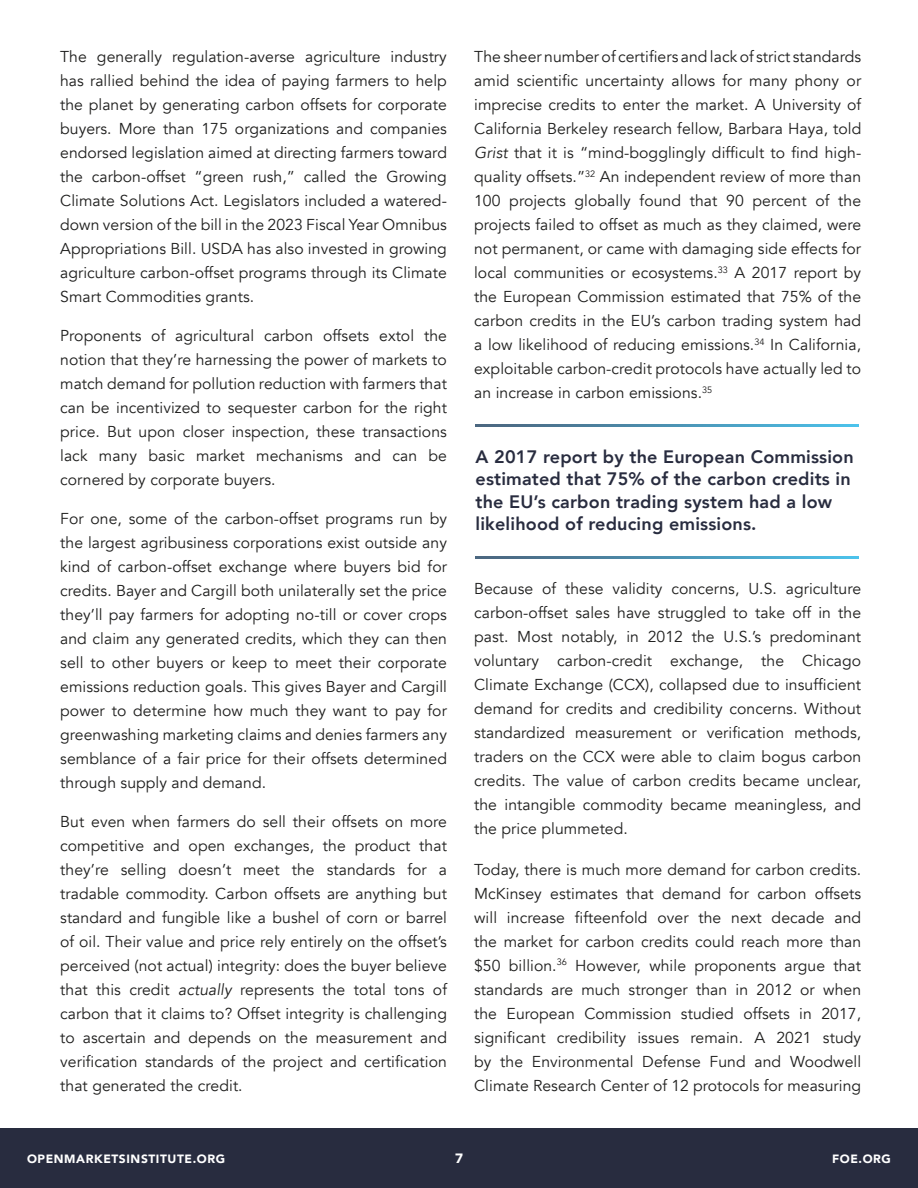
<style>
.page{position:relative;width:918px;height:1188px;background:#fff}
.page>*{position:absolute;margin:0;border:0;box-sizing:border-box;transform-origin:0 0}
.t1{font:800 18px/22.5px "Avenir";letter-spacing:.01em;color:#282c3f}
.t2{font:15.75px/24px "Avenir";letter-spacing:.005em;color:#1e1e1d;text-align:justify}
.t3{font:900 13.5px "Avenir";color:#fff}
.t4{font:900 12px "Avenir";letter-spacing:.05em;color:#fff}
.s1{font-style:italic}
</style>
<div class="page">
<div style="left:0;top:1128px;width:918px;height:60px;background:#282c3f"></div>
<svg style="left:476px;top:556px;width:383px;height:3px"></svg>
<svg style="left:476px;top:424px;width:383px;height:3px"></svg>
<p class="t2" style="left:60px;top:45px;width:388px">The generally regulation-averse agriculture industry has rallied behind the idea of paying farmers to help the planet by generating carbon offsets for corporate buyers. More than 175 organizations and companies endorsed legislation aimed at directing farmers toward the carbon-offset “green rush,” called the Growing Climate Solutions Act. Legislators included a watered&shy;down version of the bill in the 2023 Fiscal Year Omnibus Appropriations Bill. USDA has also invested in growing agriculture carbon-offset programs through its Climate Smart Commodities grants.</p>
<p class="t2" style="left:60px;top:324px;width:388px">Proponents of agricultural carbon offsets extol the notion that they’re harnessing the power of markets to match demand for pollution reduction with farmers that can be incentivized to sequester carbon for the right price. But upon closer inspection, these transactions lack many basic market mechanisms and can be cornered by corporate buyers.</p>
<p class="t2" style="left:60px;top:507px;width:388px">For one, some of the carbon-offset programs run by the largest agribusiness corporations exist outside any kind of carbon-offset exchange where buyers bid for credits. Bayer and Cargill both unilaterally set the price they’ll pay farmers for adopting no-till or cover crops and claim any generated credits, which they can then sell to other buyers or keep to meet their corporate emissions reduction goals. This gives Bayer and Cargill power to determine how much they want to pay for greenwashing marketing claims and denies farmers any semblance of a fair price for their offsets determined through supply and demand.</p>
<p class="t2" style="left:60px;top:810px;width:388px">But even when farmers do sell their offsets on more competitive and open exchanges, the product that they’re selling doesn’t meet the standards for a tradable commodity. Carbon offsets are anything but standard and fungible like a bushel of corn or barrel of oil. Their value and price rely entirely on the offset’s perceived (not actual) integrity: does the buyer believe that this credit <span class="s1">actually</span> represents the total tons of carbon that it claims to? Offset integrity is challenging to ascertain and depends on the measurement and verification standards of the project and certification that generated the credit.</p>
<p class="t2" style="left:474px;top:45px;width:389px">The sheer number of certifiers andlack of strict standards amid scientific uncertainty allows for many phony or imprecise credits to enter the market. A University of California Berkeley research fellow, Barbara Haya, told <span class="s1">Grist</span> that it is “mind-bogglingly difficult to find high&shy;quality offsets.”<sup>32</sup> An independent review of more than 100 projects globally found that 90 percent of the projects failed to offset as much as they claimed, were not permanent, or came with damaging side effects for local communities or ecosystems.<sup>33</sup> A 2017 report by the European Commission estimated that 75% of the carbon credits in the EU’s carbon trading system had a low likelihood of reducing emissions.<sup>34</sup> In California, exploitable carbon-credit protocols have actually led to an increase in carbon emissions.<sup>35</sup></p>
<p class="t1" style="left:476px;top:445px;width:380px">A 2017 report by the European Commission estimated that 75% of the carbon credits in the EU’s carbon trading system had a low likelihood of reducing emissions.</p>
<p class="t2" style="left:474px;top:577px;width:389px">Because of these validity concerns, U.S. agriculture carbon-offset sales have struggled to take off in the past. Most notably, in 2012 the U.S.’s predominant voluntary carbon-credit exchange, the Chicago Climate Exchange (CCX), collapsed due to insufficient demand for credits and credibility concerns. Without standardized measurement or verification methods, traders on the CCX were able to claim bogus carbon credits. The value of carbon credits became unclear, the intangible commodity became meaningless, and the price plummeted.</p>
<p class="t2" style="left:474px;top:857px;width:389px">Today, there is much more demand for carbon credits.<br>McKinsey estimates that demand for carbon offsets will increase fifteenfold over the next decade and the market for carbon credits could reach more than $50 billion.<sup>36</sup> However, while proponents argue that standards are much stronger than in 2012 or when the European Commission studied offsets in 2017, significant credibility issues remain. A 2021 study by the Environmental Defense Fund and Woodwell Climate Research Center of 12 protocols for measuring</p>
<p class="t4" style="left:27px;top:1148px;width:200px">OPENMARKETSINSTITUTE.ORG</p>
<p class="t3" style="left:455px;top:1147px;width:9px">7</p>
<p class="t4" style="left:832px;top:1148px;width:60px">FOE.ORG</p>
</div>
